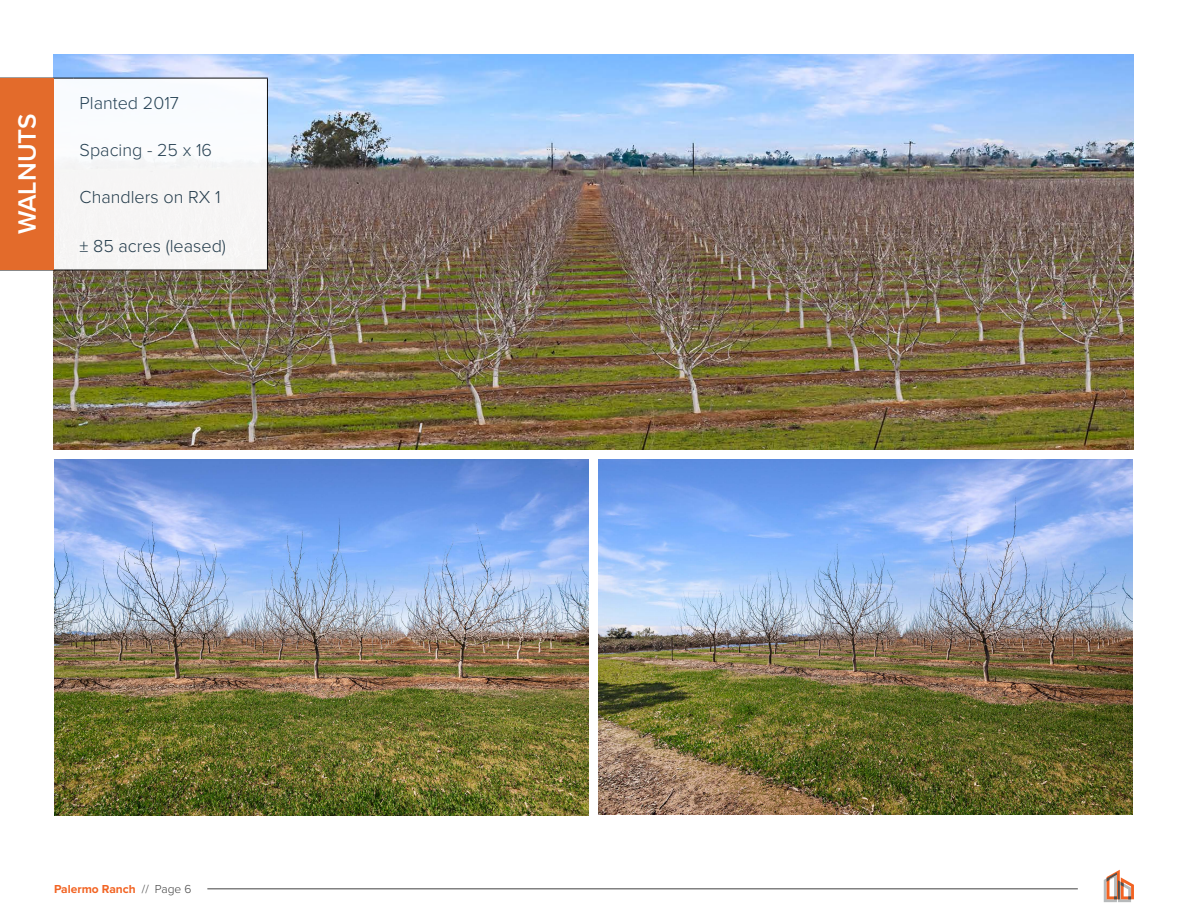
<style>
.page{position:relative;width:1188px;height:918px;background:#fff}
.page>*{position:absolute;margin:0;border:0;box-sizing:border-box;transform-origin:0 0}
.t1{font:600 26.1px "Proxima Nova";color:#fff}
.t2{font:300 18px "Proxima Nova";color:#1f3a4b}
.t3{font:700 12px "Proxima Nova";color:#f26322}
.s1{font-weight:300;color:#424242}
</style>
<div class="page">
<svg style="left:1104px;top:870px;width:30px;height:32px"></svg>
<hr style="left:207px;top:889px;width:871px;height:1px;background:#424242">
<img style="left:54px;top:54px;width:1080px;height:396px">
<img style="left:598px;top:459px;width:535px;height:356px">
<img style="left:54px;top:459px;width:534px;height:356px">
<svg style="left:54px;top:79px;width:213px;height:191px;fill:#f7f6f6"></svg>
<hr style="left:0;top:124px;width:74px;height:2px;background:#fff">
<hr style="left:74px;top:124px;width:193px;height:2px;background:#fff">
<hr style="left:0;top:171px;width:74px;height:2px;background:#fff">
<hr style="left:74px;top:171px;width:193px;height:2px;background:#fff">
<hr style="left:0;top:218px;width:74px;height:2px;background:#fff">
<hr style="left:74px;top:218px;width:193px;height:2px;background:#fff">
<hr style="left:0;top:78px;width:74px;height:1px;background:#000">
<hr style="left:74px;top:78px;width:194px;height:1px;background:#000">
<hr style="left:267px;top:78px;width:1px;height:47px;background:#000">
<hr style="left:267px;top:125px;width:1px;height:47px;background:#000">
<hr style="left:267px;top:172px;width:1px;height:47px;background:#000">
<hr style="left:267px;top:219px;width:1px;height:51px;background:#000">
<hr style="left:0;top:270px;width:74px;height:1px;background:#000">
<hr style="left:74px;top:270px;width:194px;height:1px;background:#000">
<div style="left:0;top:79px;width:54px;height:191px;background:#e36b2b"></div>
<h1 class="t1" style="left:8px;top:234px;width:123px;rotate:-90deg">WALNUTS</h1>
<p class="t2" style="left:80px;top:89px;width:101px">Planted 2017</p>
<p class="t2" style="left:80px;top:136px;width:134px">Spacing - 25 x 16</p>
<p class="t2" style="left:80px;top:183px;width:143px">Chandlers on RX 1</p>
<p class="t2" style="left:80px;top:232px;width:148px">± 85 acres (leased)</p>
<p class="t3" style="left:54px;top:880px;width:139px">Palermo Ranch <span class="s1">// Page 6</span></p>
</div>
